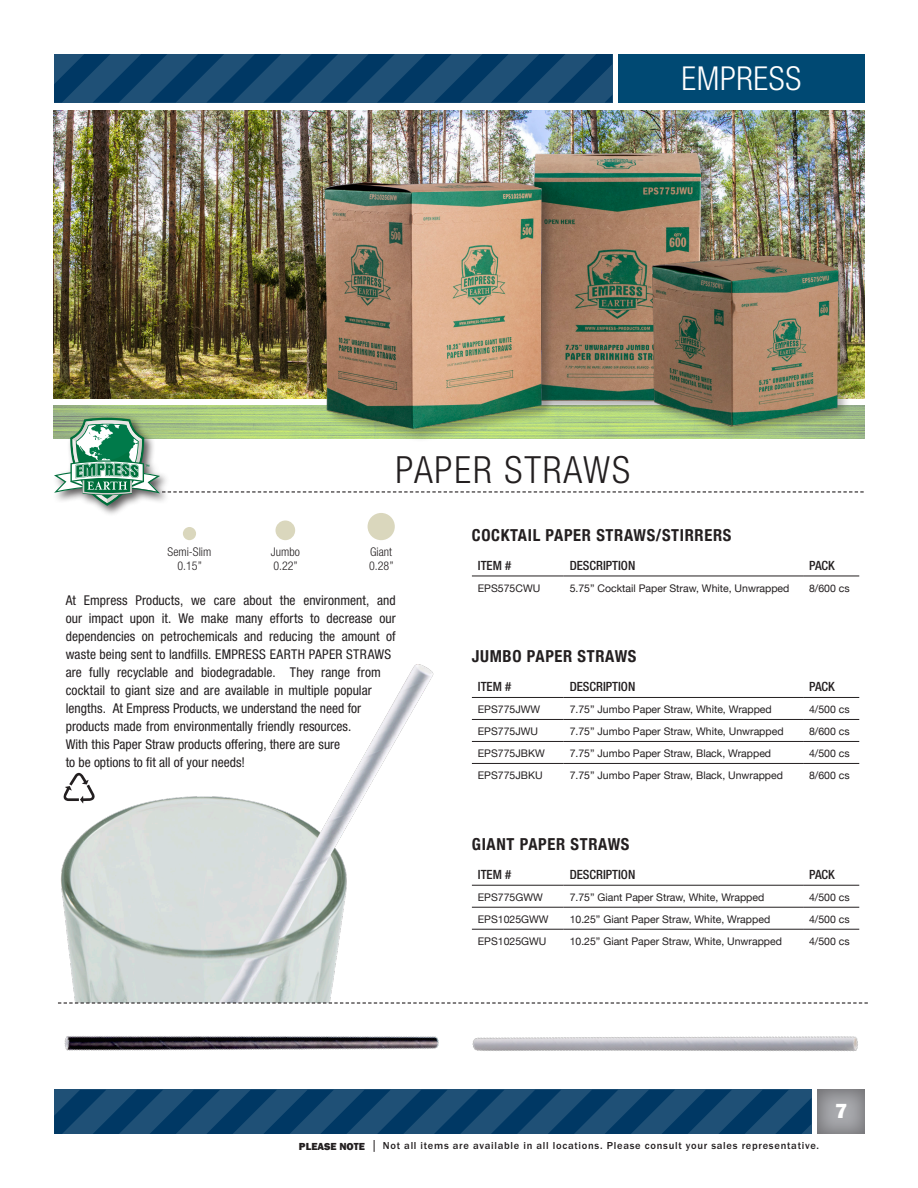
<style>
.page{position:relative;width:918px;height:1188px;background:#fff}
.page>*{position:absolute;margin:0;border:0;box-sizing:border-box;transform-origin:0 0}
.t1{font:300 condensed 37.5px "Helvetica Neue LT Std";letter-spacing:.05em;color:#231f20}
.t2{font:300 condensed 33px "Helvetica Neue LT Std";letter-spacing:.02em;color:#fff}
.t3{font:800 21px "Franklin Gothic";color:#fff}
.t4{font:700 condensed 16.5px "Helvetica Neue";letter-spacing:.04em;color:#231f20}
.t5{font:condensed 13.5px/18px "Helvetica Neue LT Std";color:#231f20}
.t6{font:500 condensed 12.75px "Helvetica Neue LT Std";color:#231f20}
.t7{font:300 condensed 12px "Helvetica Neue LT Std";color:#231f20}
.t8{font:10.5px "Helvetica Neue";color:#231f20}
.t9{font:500 10.5px "Franklin Gothic";letter-spacing:.07em;color:#231f20}
.t10{font:800 10.5px "Franklin Gothic";color:#231f20}
</style>
<div class="page">
<svg style="left:374px;top:1140px;width:1px;height:12px"></svg>
<div style="left:52px;top:414px;width:118px;height:103px;background:#231f20;opacity:.75"></div>
<svg style="left:54px;top:418px;width:810px;height:88px"></svg>
<img style="left:54px;top:110px;width:810px;height:288px">
<div style="left:532px;top:151px;width:183px;height:264px;background:#231f20;opacity:.34"></div>
<img style="left:524px;top:149px;width:184px;height:259px">
<div style="left:651px;top:254px;width:201px;height:185px;background:#231f20;opacity:.34"></div>
<img style="left:646px;top:246px;width:200px;height:190px">
<div style="left:323px;top:179px;width:232px;height:264px;background:#231f20;opacity:.34"></div>
<img style="left:318px;top:171px;width:232px;height:268px">
<img style="left:472px;top:1036px;width:386px;height:16px">
<img style="left:64px;top:1036px;width:375px;height:15px">
<img style="left:61px;top:664px;width:373px;height:338px">
<hr style="left:472px;top:576px;width:92px;height:1px;background:#231f20">
<hr style="left:564px;top:576px;width:239px;height:1px;background:#231f20">
<hr style="left:803px;top:576px;width:56px;height:1px;background:#231f20">
<hr style="left:472px;top:885px;width:92px;height:1px;background:#231f20">
<hr style="left:564px;top:885px;width:239px;height:1px;background:#231f20">
<hr style="left:803px;top:885px;width:56px;height:1px;background:#231f20">
<hr style="left:472px;top:907px;width:92px;height:1px;background:#231f20">
<hr style="left:564px;top:907px;width:239px;height:1px;background:#231f20">
<hr style="left:803px;top:907px;width:56px;height:1px;background:#231f20">
<hr style="left:472px;top:929px;width:92px;height:1px;background:#231f20">
<hr style="left:564px;top:929px;width:239px;height:1px;background:#231f20">
<hr style="left:803px;top:929px;width:56px;height:1px;background:#231f20">
<hr style="left:472px;top:697px;width:92px;height:1px;background:#231f20">
<hr style="left:564px;top:697px;width:239px;height:1px;background:#231f20">
<hr style="left:803px;top:697px;width:56px;height:1px;background:#231f20">
<hr style="left:472px;top:719px;width:92px;height:1px;background:#231f20">
<hr style="left:564px;top:719px;width:239px;height:1px;background:#231f20">
<hr style="left:803px;top:719px;width:56px;height:1px;background:#231f20">
<hr style="left:472px;top:741px;width:92px;height:1px;background:#231f20">
<hr style="left:564px;top:741px;width:239px;height:1px;background:#231f20">
<hr style="left:803px;top:741px;width:56px;height:1px;background:#231f20">
<hr style="left:472px;top:763px;width:92px;height:1px;background:#231f20">
<hr style="left:564px;top:763px;width:239px;height:1px;background:#231f20">
<hr style="left:803px;top:763px;width:56px;height:1px;background:#231f20">
<svg style="left:58px;top:1002px;width:810px;height:2px"></svg>
<div style="left:183px;top:527px;width:13px;height:13px;background:#dad7bd;border-radius:50%"></div>
<div style="left:275px;top:521px;width:20px;height:19px;background:#dad7bd;border-radius:50%"></div>
<div style="left:368px;top:513px;width:27px;height:27px;background:#dad7bd;border-radius:50%"></div>
<svg style="left:63px;top:773px;width:32px;height:31px"></svg>
<div style="left:618px;top:55px;width:246px;height:48px;background:#004973"></div>
<svg style="left:54px;top:1090px;width:757px;height:44px"></svg>
<div style="left:817px;top:1089px;width:50px;height:47px;background:#231f20;opacity:.38"></div>
<svg style="left:54px;top:54px;width:558px;height:49px"></svg>
<h2 class="t2" style="left:681px;top:60px;width:121px">EMPRESS</h2>
<p class="t1" style="left:396px;top:448px;width:236px">PAPER STRAWS</p>
<p class="t7" style="left:168px;top:545px;width:45px">Semi-Slim</p>
<p class="t7" style="left:178px;top:559px;width:26px">0.15”</p>
<p class="t7" style="left:271px;top:545px;width:30px">Jumbo</p>
<p class="t7" style="left:273px;top:559px;width:26px">0.22”</p>
<p class="t7" style="left:370px;top:545px;width:23px">Giant</p>
<p class="t7" style="left:369px;top:559px;width:26px">0.28”</p>
<p class="t5" style="left:66px;top:591px;width:332px">At Empress Products, we care about the environment, and our impact upon it. We make many efforts to decrease our dependencies on petrochemicals and reducing the amount of waste being sent to landfills. EMPRESS EARTH PAPER STRAWS are fully recyclable and biodegradable. They range from cocktail to giant size and are available in multiple popular lengths. At Empress Products, we understand the need for products made from environmentally friendly resources.<br>With this Paper Straw products offering, there are sure<br>to be options to fit all of your needs!</p>
<p class="t4" style="left:472px;top:521px;width:261px">COCKTAIL PAPER STRAWS/STIRRERS</p>
<p class="t6" style="left:478px;top:558px;width:35px">ITEM #</p>
<p class="t6" style="left:570px;top:558px;width:67px">DESCRIPTION</p>
<p class="t6" style="left:809px;top:558px;width:27px">PACK</p>
<p class="t8" style="left:478px;top:581px;width:64px">EPS575CWU</p>
<p class="t8" style="left:570px;top:581px;width:221px">5.75” Cocktail Paper Straw, White, Unwrapped</p>
<p class="t8" style="left:809px;top:581px;width:42px">8/600 cs</p>
<p class="t4" style="left:472px;top:642px;width:166px">JUMBO PAPER STRAWS</p>
<p class="t6" style="left:478px;top:679px;width:35px">ITEM #</p>
<p class="t6" style="left:570px;top:679px;width:67px">DESCRIPTION</p>
<p class="t6" style="left:809px;top:679px;width:27px">PACK</p>
<p class="t8" style="left:478px;top:702px;width:64px">EPS775JWW</p>
<p class="t8" style="left:570px;top:702px;width:204px">7.75” Jumbo Paper Straw, White, Wrapped</p>
<p class="t8" style="left:809px;top:702px;width:42px">4/500 cs</p>
<p class="t8" style="left:478px;top:724px;width:62px">EPS775JWU</p>
<p class="t8" style="left:570px;top:724px;width:215px">7.75” Jumbo Paper Straw, White, Unwrapped</p>
<p class="t8" style="left:809px;top:724px;width:42px">8/600 cs</p>
<p class="t8" style="left:478px;top:746px;width:68px">EPS775JBKW</p>
<p class="t8" style="left:570px;top:746px;width:203px">7.75” Jumbo Paper Straw, Black, Wrapped</p>
<p class="t8" style="left:809px;top:746px;width:42px">4/500 cs</p>
<p class="t8" style="left:478px;top:768px;width:66px">EPS775JBKU</p>
<p class="t8" style="left:570px;top:768px;width:215px">7.75” Jumbo Paper Straw, Black, Unwrapped</p>
<p class="t8" style="left:809px;top:768px;width:42px">8/600 cs</p>
<p class="t4" style="left:472px;top:830px;width:159px">GIANT PAPER STRAWS</p>
<p class="t6" style="left:478px;top:867px;width:35px">ITEM #</p>
<p class="t6" style="left:570px;top:867px;width:67px">DESCRIPTION</p>
<p class="t6" style="left:809px;top:867px;width:27px">PACK</p>
<p class="t8" style="left:478px;top:890px;width:66px">EPS775GWW</p>
<p class="t8" style="left:570px;top:890px;width:196px">7.75” Giant Paper Straw, White, Wrapped</p>
<p class="t8" style="left:809px;top:890px;width:42px">4/500 cs</p>
<p class="t8" style="left:478px;top:912px;width:72px">EPS1025GWW</p>
<p class="t8" style="left:570px;top:912px;width:202px">10.25” Giant Paper Straw, White, Wrapped</p>
<p class="t8" style="left:809px;top:912px;width:42px">4/500 cs</p>
<p class="t8" style="left:478px;top:934px;width:70px">EPS1025GWU</p>
<p class="t8" style="left:570px;top:934px;width:214px">10.25” Giant Paper Straw, White, Unwrapped</p>
<p class="t8" style="left:809px;top:934px;width:42px">4/500 cs</p>
<h3 class="t3" style="left:835px;top:1098px;width:14px">7</h3>
<p class="t10" style="left:299px;top:1140px;width:67px">PLEASE NOTE</p>
<p class="t9" style="left:383px;top:1139px;width:438px">Not all items are available in all locations. Please consult your sales representative.</p>
</div>
